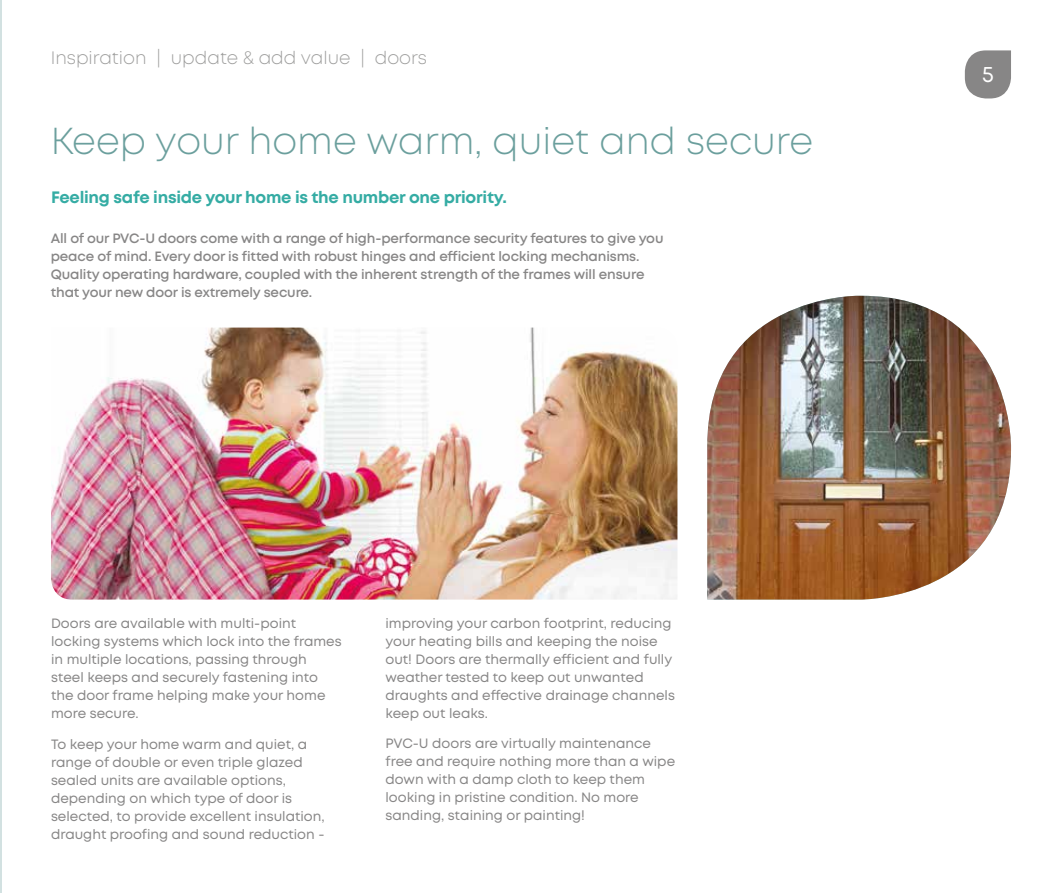
<style>
.page{position:relative;width:1063px;height:893px;background:#fff}
.page>*{position:absolute;margin:0;border:0;box-sizing:border-box;transform-origin:0 0}
.t1{font:300 37.5px "Mont";color:#6b9f9d}
.t2{font:22.5px "Mont";color:#fff}
.t3{font:300 18px "Mont";color:#9d9d9c}
.t4{font:700 16.5px "Mont";letter-spacing:-.015em;color:#35aca4}
.t5{font:13.5px/18px "Mont";color:#878686}
.t6{font:600 13.5px/18px "Mont";letter-spacing:-.01em;color:#878686}
</style>
<div class="page">
<svg style="left:965px;top:50px;width:46px;height:48px;background:#959494"></svg>
<hr style="left:0;top:0;width:1px;height:893px;background:#d2e1e1">
<img style="left:51px;top:328px;width:626px;height:272px">
<img style="left:707px;top:296px;width:304px;height:304px">
<h3 class="t3" style="left:51px;top:47px;width:378px">Inspiration | update &amp; add value | doors</h3>
<h1 class="t1" style="left:51px;top:118px;width:764px">Keep your home warm, quiet and secure</h1>
<p class="t4" style="left:51px;top:187px;width:458px">Feeling safe inside your home is the number one priority.</p>
<p class="t6" style="left:51px;top:229px;width:614px">All of our PVC-U doors come with a range of high-performance security features to give you peace of mind. Every door is fitted with robust hinges and efficient locking mechanisms.<br>Quality operating hardware, coupled with the inherent strength of the frames will ensure that your new door is extremely secure.</p>
<p class="t5" style="left:51px;top:614px;width:292px">Doors are available with multi-point locking systems which lock into the frames in multiple locations, passing through steel keeps and securely fastening into the door frame helping make your home more secure.</p>
<p class="t5" style="left:51px;top:735px;width:275px">To keep your home warm and quiet, a range of double or even triple glazed sealed units are available options, depending on which type of door is selected, to provide excellent insulation, draught proofing and sound reduction -</p>
<p class="t5" style="left:386px;top:614px;width:291px">improving your carbon footprint, reducing your heating bills and keeping the noise out! Doors are thermally efficient and fully weather tested to keep out unwanted draughts and effective drainage channels keep out leaks.</p>
<p class="t5" style="left:386px;top:735px;width:291px">PVC-U doors are virtually maintenance free and require nothing more than a wipe down with a damp cloth to keep them looking in pristine condition. No more sanding, staining or painting!</p>
<h2 class="t2" style="left:982px;top:59px;width:13px">5</h2>
</div>
